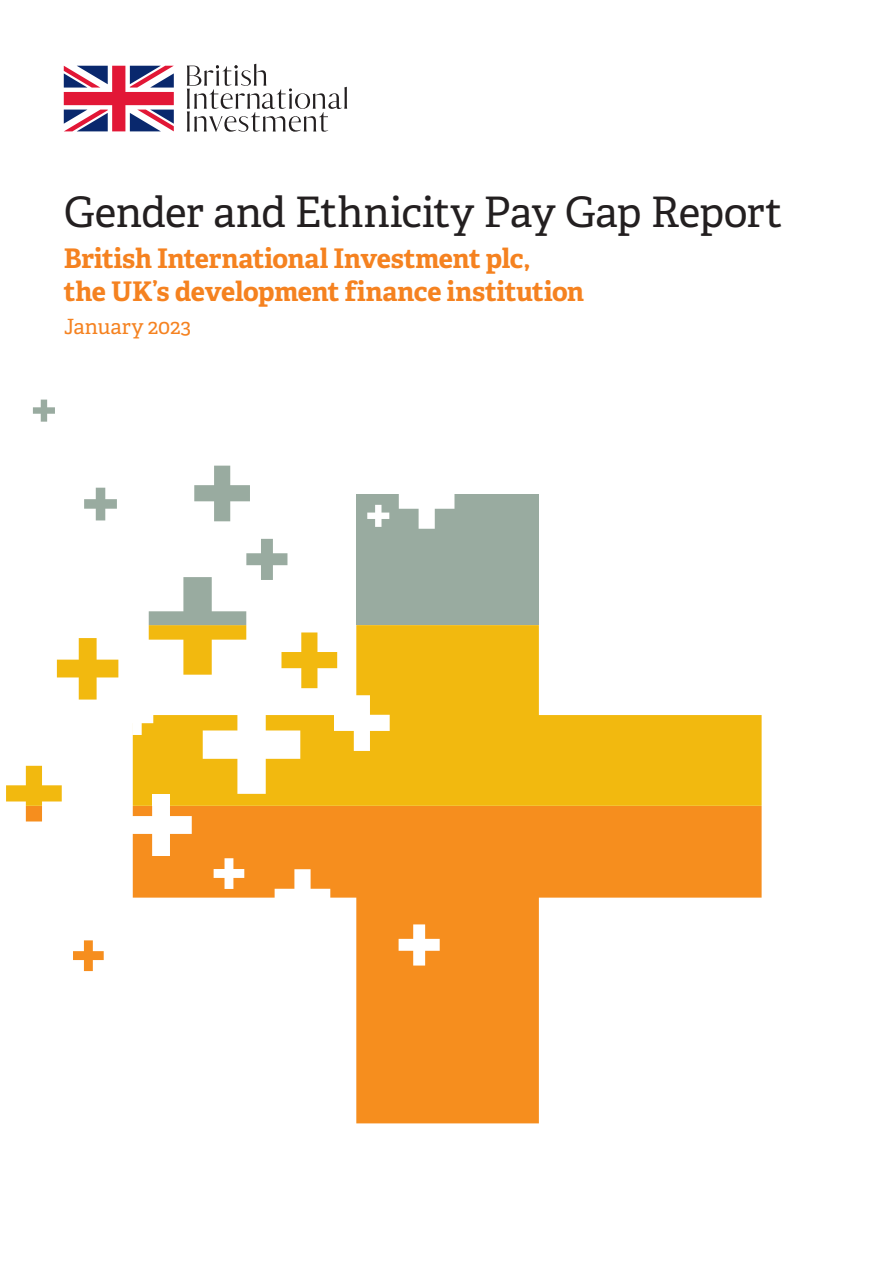
<style>
.page{position:relative;width:893px;height:1263px;background:#fff}
.page>*{position:absolute;margin:0;border:0;box-sizing:border-box;transform-origin:0 0}
.Front-cover-2{font:42px "Adelle";letter-spacing:-.015em;color:#231f20}
.Front-cover-2-2{font:700 27px/32.4px "Adelle";letter-spacing:-.01em;color:#f58220}
.Front-cover-2-3{font:21px "Adelle";letter-spacing:.005em;color:#f58220}
</style>
<div class="page">
<svg style="left:356px;top:806px;width:406px;height:317px;fill:#f68e1e"></svg>
<svg style="left:399px;top:924px;width:41px;height:41px"></svg>
<svg style="left:73px;top:940px;width:31px;height:31px"></svg>
<svg style="left:187px;top:64px;width:160px;height:68px"></svg>
<svg style="left:64px;top:66px;width:110px;height:65px"></svg>
<svg style="left:390px;top:625px;width:372px;height:181px;fill:#f2b90f"></svg>
<div style="left:356px;top:494px;width:183px;height:131px;background:#99aba0"></div>
<svg style="left:33px;top:400px;width:22px;height:22px"></svg>
<svg style="left:6px;top:539px;width:384px;height:386px"></svg>
<svg style="left:367px;top:505px;width:22px;height:22px"></svg>
<svg style="left:84px;top:488px;width:33px;height:32px"></svg>
<svg style="left:399px;top:494px;width:55px;height:35px"></svg>
<svg style="left:194px;top:466px;width:56px;height:55px"></svg>
<p class="Front-cover-2" style="left:64px;top:187px;width:720px">Gender and Ethnicity Pay Gap Report</p>
<p class="Front-cover-2-2" style="left:64px;top:243px;width:522px">British International Investment plc,<br>the UK’s development finance institution</p>
<p class="Front-cover-2-3" style="left:64px;top:314px;width:129px">January 2023</p>
</div>
